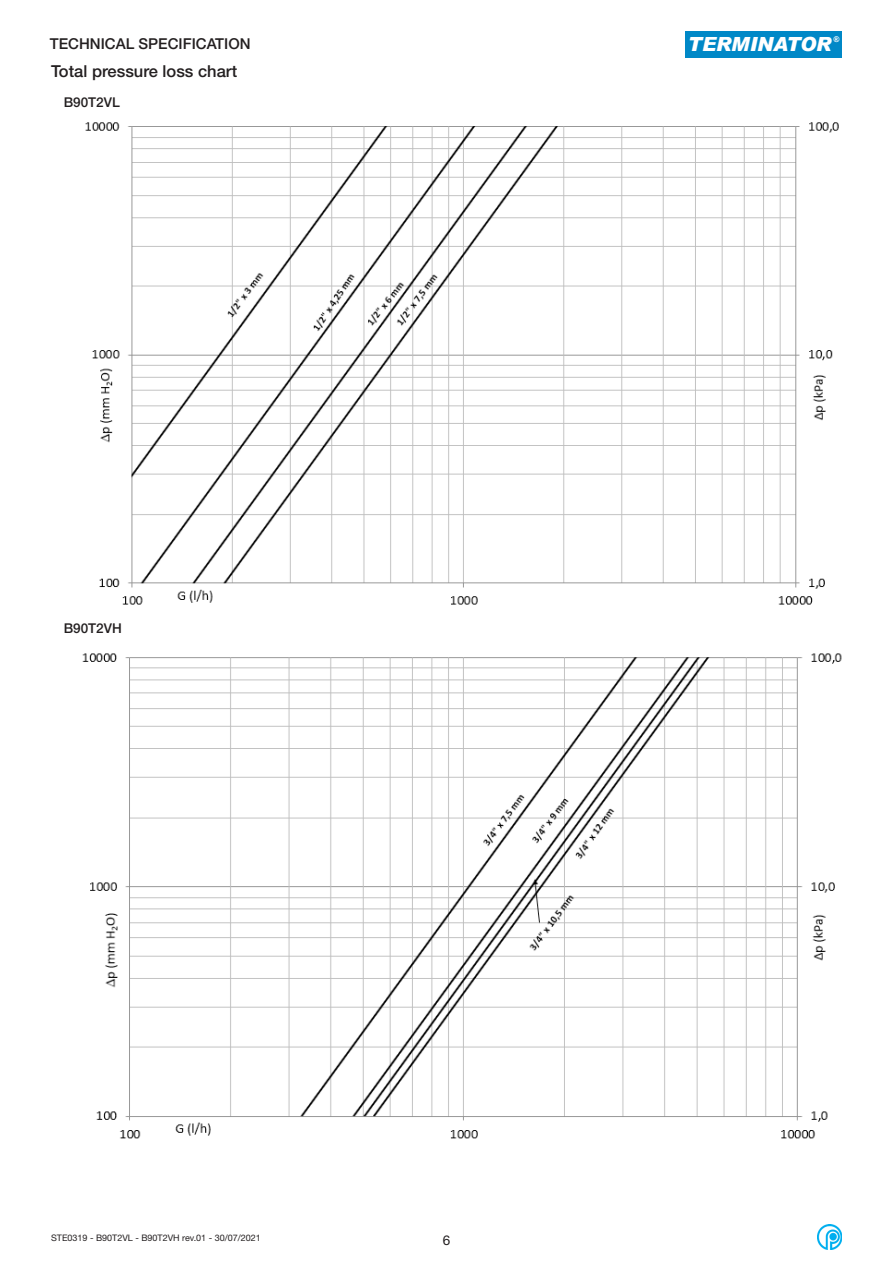
<style>
.page{position:relative;width:893px;height:1263px;background:#fff}
.page>*{position:absolute;margin:0;border:0;box-sizing:border-box;transform-origin:0 0}
.t1{font:italic 900 19.5px "Arial";color:#fff}
.Corpo{font:500 16.5px "Helvetica Neue";color:#231f20}
.t2{font:500 15px "Helvetica Neue";color:#231f20}
.Corpo-2{font:500 13.5px "Helvetica Neue";color:#231f20}
.t3{font:13.5px "Helvetica Neue";color:#231f20}
.t4{font:9px "Helvetica Neue";color:#231f20}
.t5{font:italic 900 7.8px "Arial";color:#fff}
</style>
<div class="page">
<img style="left:817px;top:1225px;width:25px;height:24px">
<div style="left:685px;top:31px;width:157px;height:26px;background:#0088c7"></div>
<img style="left:85px;top:122px;width:754px;height:483px">
<img style="left:82px;top:653px;width:760px;height:486px">
<h3 class="t2" style="left:50px;top:35px;width:202px">TECHNICAL SPECIFICATION</h3>
<p class="Corpo" style="left:51px;top:61px;width:188px">Total pressure loss chart</p>
<p class="Corpo-2" style="left:64px;top:95px;width:58px">B90T2VL</p>
<p class="Corpo-2" style="left:64px;top:620px;width:60px">B90T2VH</p>
<h1 class="t1" style="left:688px;top:32px;width:145px">TERMINATOR</h1>
<p class="t5" style="left:833px;top:35px;width:8px">®</p>
<p class="t4" style="left:51px;top:1233px;width:211px">STE0319 - B90T2VL - B90T2VH rev.01 - 30/07/2021</p>
<h3 class="t3" style="left:443px;top:1231px;width:9px">6</h3>
</div>
